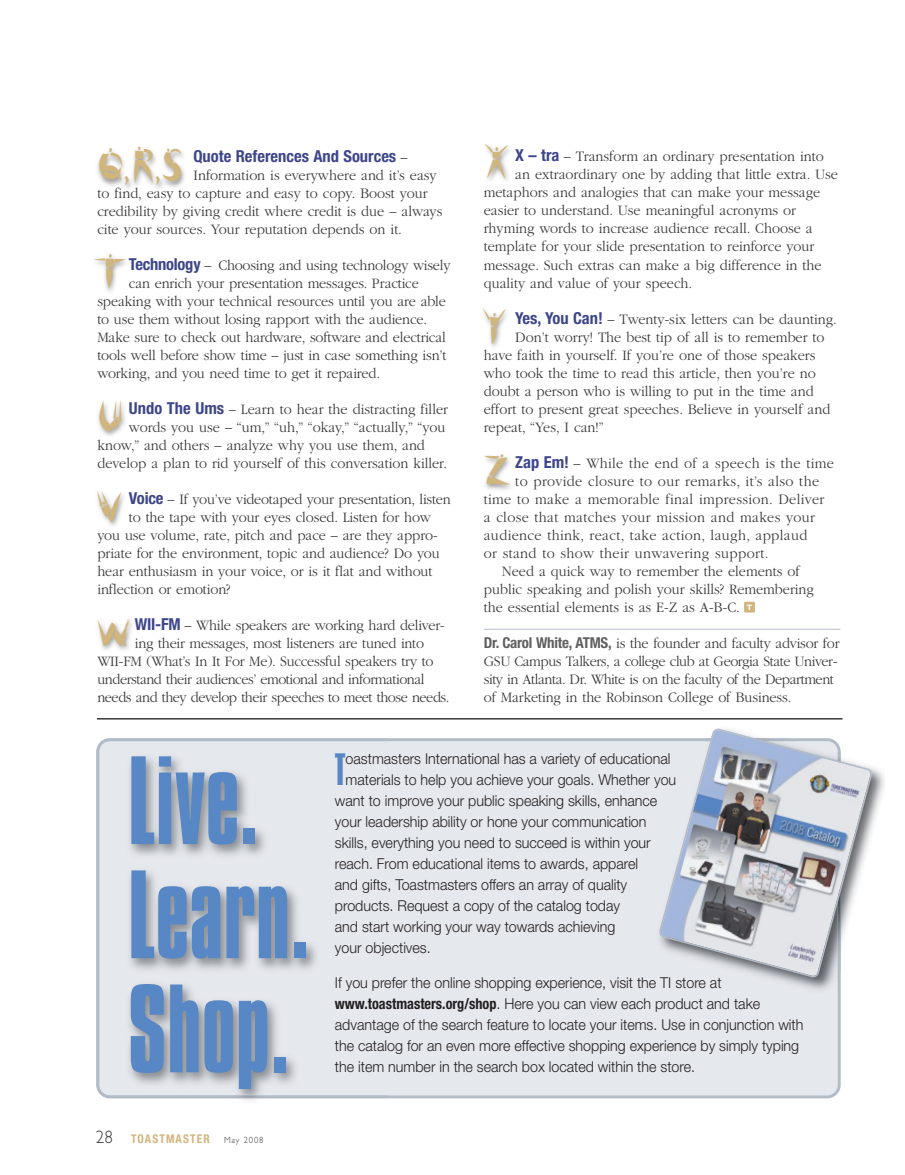
<style>
.page{position:relative;width:905px;height:1175px;background:#fff}
.page>*{position:absolute;margin:0;border:0;box-sizing:border-box;transform-origin:0 0}
.t1{font:108px/114px "Compacta BT Roman+DUQXUH";color:#5887c5;scale:.95 1}
.t2{font:42.15px "Cutout Std";color:#d0b57d;scale:.95 1}
.t3{font:40.2px "Cutout Std";color:#d0b57d;scale:.95 1}
.t4{font:40.05px "Cutout Std";color:#d0b57d;scale:.95 1}
.t5{font:39px "Compacta BT Roman+DUQXUH";color:#5887c5;scale:.95 1}
.t6{font:700 condensed 16.5px "Helvetica Neue LT Std";color:#3d458b}
.t7{font:300 15px/18px "ITC Garamond Std";color:#393839;scale:.95 1}
.t8{font:15px/21px "Helvetica Neue Light+SAPLUB";color:#231f20;scale:.95 1}
.t9{font:300 15px/18px "ITC Garamond Std";letter-spacing:-.03em;color:#393839;scale:.95 1}
.t10{font:300 15px "ITC Garamond Std";letter-spacing:.025em;color:#393839;scale:.95 1}
.t11{font:700 condensed 12px "Helvetica Neue LT Std";letter-spacing:.1em;color:#d0b57d;scale:.95 1}
.t12{font:700 expanded 7.5px "Helvetica Neue";color:#fff}
.s1{font-family:"ITC Garamond Std";font-weight:300;font-stretch:normal;font-size:15px;color:#393839}
.s2{font-family:"Helvetica Neue LT Std";font-weight:700;font-stretch:condensed;font-size:16.5px;color:#3d458b}
.s3{font-family:"Helvetica Neue LT Std";font-weight:700;font-stretch:condensed;color:#606060}
.s4{font-family:"Helvetica Neue Condensed Bold+ISURNK"}
.s5{font-family:"Gill Sans";font-weight:300;font-stretch:normal;font-size:18px;color:#393839}
.s6{font-family:"Gill Sans";font-weight:300;font-stretch:normal;font-size:9px;color:#393839}
</style>
<div class="page">
<div style="left:744px;top:602px;width:10px;height:10px;background:#d0b57d"></div>
<img style="left:487px;top:146px;width:23px;height:35px">
<img style="left:98px;top:494px;width:26px;height:32px">
<img style="left:98px;top:404px;width:27px;height:32px">
<img style="left:96px;top:256px;width:30px;height:36px">
<img style="left:98px;top:621px;width:34px;height:29px">
<img style="left:485px;top:456px;width:26px;height:34px">
<img style="left:484px;top:312px;width:23px;height:35px">
<img style="left:97px;top:149px;width:88px;height:40px">
<hr style="left:484px;top:629px;width:356px;height:1px;background:#b6bdc9">
<svg style="left:96px;top:728px;width:788px;height:373px;background:#d7dadf"></svg>
<hr style="left:97px;top:718px;width:745px;height:1px;background:#393839">
<h2 class="t2" style="left:96px;top:142px;width:94px">Q,R,S</h2>
<p class="t6" style="left:193px;top:150px;width:216px">Quote References And Sources <span class="s1">–</span></p>
<p class="t7" style="left:97px;top:167px;width:365px;text-indent:96px">Information is everywhere and it’s easy to find, easy to capture and easy to copy. Boost your credibility by giving credit where credit is due – always cite your sources. Your reputation depends on it.</p>
<p class="t7" style="left:129px;top:257px;width:340px"><span class="s2">Technology</span> – Choosing and using technology wisely</p>
<p class="t7" style="left:129px;top:275px;width:306px">can enrich your presentation messages. Practice</p>
<p class="t7" style="left:97px;top:293px;width:368px">speaking with your technical resources until you are able</p>
<p class="t7" style="left:97px;top:311px;width:348px">to use them without losing rapport with the audience.</p>
<p class="t7" style="left:97px;top:329px;width:368px">Make sure to check out hardware, software and electrical</p>
<p class="t7" style="left:97px;top:347px;width:369px">tools well before show time – just in case something isn’t</p>
<p class="t7" style="left:97px;top:365px;width:299px">working, and you need time to get it repaired.</p>
<p class="t7" style="left:129px;top:401px;width:337px"><span class="s2">Undo The Ums</span> – Learn to hear the distracting filler</p>
<p class="t7" style="left:129px;top:419px;width:335px">words you use – “um,” “uh,” “okay,” “actually,” “you</p>
<p class="t7" style="left:97px;top:437px;width:346px">know,” and others – analyze why you use them, and</p>
<p class="t7" style="left:97px;top:455px;width:370px">develop a plan to rid yourself of this conversation killer.</p>
<p class="t7" style="left:129px;top:491px;width:340px"><span class="s2">Voice</span> – If you’ve videotaped your presentation, listen</p>
<p class="t7" style="left:129px;top:509px;width:319px">to the tape with your eyes closed. Listen for how</p>
<p class="t7" style="left:97px;top:527px;width:359px">you use volume, rate, pitch and pace – are they appro-</p>
<p class="t7" style="left:97px;top:545px;width:362px">priate for the environment, topic and audience? Do you</p>
<p class="t7" style="left:97px;top:563px;width:354px">hear enthusiasm in your voice, or is it flat and without</p>
<p class="t7" style="left:97px;top:581px;width:142px">inflection or emotion?</p>
<p class="t7" style="left:135px;top:617px;width:327px"><span class="s2">WII-FM</span> – While speakers are working hard deliver-</p>
<p class="t7" style="left:135px;top:635px;width:306px">ing their messages, most listeners are tuned into</p>
<p class="t7" style="left:97px;top:653px;width:355px">WII-FM (What’s In It For Me). Successful speakers try to</p>
<p class="t9" style="left:97px;top:671px;width:346px">understand their audiences’ emotional and informational</p>
<p class="t9" style="left:97px;top:689px;width:372px">needs and they develop their speeches to meet those needs.</p>
<h3 class="t3" style="left:96px;top:250px;width:30px">T</h3>
<h3 class="t3" style="left:96px;top:395px;width:32px">U</h3>
<h3 class="t3" style="left:96px;top:484px;width:29px">V</h3>
<h3 class="t3" style="left:96px;top:611px;width:39px">W</h3>
<h3 class="t4" style="left:485px;top:140px;width:25px">X</h3>
<p class="t7" style="left:515px;top:149px;width:326px"><span class="s2">X – tra</span> – Transform an ordinary presentation into</p>
<p class="t7" style="left:515px;top:167px;width:341px">an extraordinary one by adding that little extra. Use</p>
<p class="t7" style="left:484px;top:185px;width:355px">metaphors and analogies that can make your message</p>
<p class="t7" style="left:484px;top:203px;width:330px">easier to understand. Use meaningful acronyms or</p>
<p class="t7" style="left:484px;top:221px;width:348px">rhyming words to increase audience recall. Choose a</p>
<p class="t7" style="left:484px;top:239px;width:349px">template for your slide presentation to reinforce your</p>
<p class="t7" style="left:484px;top:257px;width:357px">message. Such extras can make a big difference in the</p>
<p class="t7" style="left:484px;top:275px;width:221px">quality and value of your speech.</p>
<p class="t7" style="left:515px;top:311px;width:340px"><span class="s2">Yes, You Can!</span> – Twenty-six letters can be daunting.</p>
<p class="t7" style="left:515px;top:329px;width:327px">Don’t worry! The best tip of all is to remember to</p>
<p class="t7" style="left:484px;top:347px;width:350px">have faith in yourself. If you’re one of those speakers</p>
<p class="t7" style="left:484px;top:365px;width:351px">who took the time to read this article, then you’re no</p>
<p class="t7" style="left:484px;top:383px;width:349px">doubt a person who is willing to put in the time and</p>
<p class="t7" style="left:484px;top:401px;width:366px">effort to present great speeches. Believe in yourself and</p>
<p class="t7" style="left:484px;top:419px;width:128px">repeat, “Yes, I can!”</p>
<p class="t10" style="left:515px;top:457px;width:337px"><span class="s2">Zap Em!</span> – While the end of a speech is the time</p>
<p class="t10" style="left:515px;top:475px;width:321px">to provide closure to our remarks, it’s also the</p>
<p class="t10" style="left:484px;top:493px;width:360px">time to make a memorable final impression. Deliver</p>
<p class="t10" style="left:484px;top:511px;width:350px">a close that matches your mission and makes your</p>
<p class="t10" style="left:484px;top:529px;width:342px">audience think, react, take action, laugh, applaud</p>
<p class="t10" style="left:484px;top:547px;width:301px">or stand to show their unwavering support.</p>
<p class="t7" style="left:502px;top:563px;width:315px">Need a quick way to remember the elements of</p>
<p class="t7" style="left:484px;top:581px;width:349px">public speaking and polish your skills? Remembering</p>
<p class="t7" style="left:484px;top:599px;width:271px">the essential elements is as E-Z as A-B-C.</p>
<p class="t9" style="left:484px;top:635px;width:376px"><span class="s3">Dr. Carol White, ATMS,</span> is the founder and faculty advisor for GSU Campus Talkers, a college club at Georgia State Univer&shy;sity in Atlanta. Dr. White is on the faculty of the Department of Marketing in the Robinson College of Business.</p>
<h3 class="t3" style="left:484px;top:305px;width:23px">Y</h3>
<h3 class="t3" style="left:484px;top:447px;width:27px">Z</h3>
<p class="t12" style="left:746px;top:604px;width:7px">T</p>
<h1 class="t1" style="left:128px;top:751px;width:193px">Live.<br>Learn.<br>Shop.</h1>
<h3 class="t5" style="left:335px;top:753px;width:13px">T</h3>
<p class="t8" style="left:345px;top:748px;width:343px">oastmasters International has a variety of educational</p>
<p class="t8" style="left:345px;top:769px;width:349px">materials to help you achieve your goals. Whether you</p>
<p class="t8" style="left:335px;top:790px;width:341px">want to improve your public speaking skills, enhance</p>
<p class="t8" style="left:335px;top:811px;width:329px">your leadership ability or hone your communication</p>
<p class="t8" style="left:335px;top:832px;width:334px">skills, everything you need to succeed is within your</p>
<p class="t8" style="left:335px;top:853px;width:321px">reach. From educational items to awards, apparel</p>
<p class="t8" style="left:335px;top:874px;width:309px">and gifts, Toastmasters offers an array of quality</p>
<p class="t8" style="left:335px;top:895px;width:302px">products. Request a copy of the catalog today</p>
<p class="t8" style="left:335px;top:916px;width:297px">and start working your way towards achieving</p>
<p class="t8" style="left:335px;top:937px;width:102px">your objectives.</p>
<p class="t8" style="left:335px;top:971px;width:494px">If you prefer the online shopping experience, visit the TI store at <span class="s4">www.toastmasters.org/shop</span>. Here you can view each product and take advantage of the search feature to locate your items. Use in conjunction with the catalog for an even more effective shopping experience by simply typing the item number in the search box located within the store.</p>
<p class="t11" style="left:96px;top:1134px;width:178px"><span class="s5">28</span> TOASTMASTER <span class="s6">May 2008</span></p>
</div>
